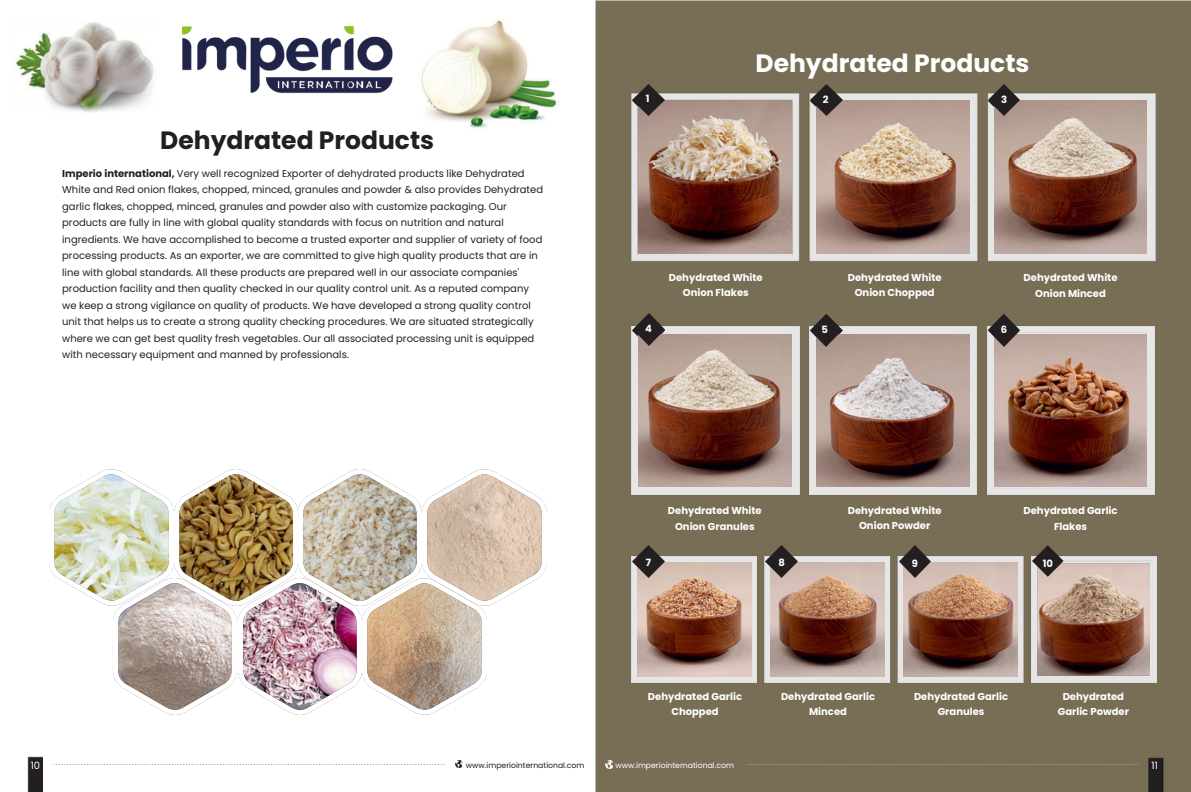
<style>
.page{position:relative;width:1191px;height:792px;background:#fff}
.page>*{position:absolute;margin:0;border:0;box-sizing:border-box;transform-origin:0 0}
.t1{font:700 25px "Poppins";color:#231f20}
.t2{font:700 25px "Poppins";color:#fff}
.t3{font:10px/16.5px "Poppins";color:#231f20}
.t4{font:700 10px/15px "Poppins";color:#fff;text-align:center}
.t5{font:10px "Poppins";color:#fff}
.t6{font:7.7px "Poppins";color:#231f20}
.t7{font:7.7px "Poppins";color:#fff}
.s1{font-weight:700}
</style>
<div class="page">
<img style="left:15px;top:22px;width:139px;height:91px">
<img style="left:421px;top:20px;width:138px;height:108px">
<img style="left:27px;top:756px;width:16px;height:36px">
<div style="left:595px;top:0;width:596px;height:792px;background:#786e55"></div>
<img style="left:994px;top:100px;width:154px;height:154px">
<img style="left:816px;top:100px;width:154px;height:154px">
<img style="left:626px;top:321px;width:534px;height:178px">
<img style="left:628px;top:80px;width:169px;height:179px">
<img style="left:816px;top:333px;width:154px;height:155px">
<img style="left:638px;top:333px;width:154px;height:155px">
<img style="left:983px;top:310px;width:170px;height:183px">
<img style="left:626px;top:551px;width:535px;height:136px">
<img style="left:636px;top:561px;width:116px;height:116px">
<img style="left:769px;top:561px;width:117px;height:116px">
<img style="left:902px;top:561px;width:117px;height:116px">
<img style="left:995px;top:101px;width:152px;height:152px">
<img style="left:817px;top:101px;width:152px;height:152px">
<img style="left:639px;top:101px;width:152px;height:152px">
<img style="left:817px;top:334px;width:152px;height:152px">
<img style="left:639px;top:334px;width:152px;height:152px">
<img style="left:995px;top:334px;width:152px;height:152px">
<img style="left:637px;top:562px;width:114px;height:114px">
<img style="left:770px;top:562px;width:114px;height:114px">
<img style="left:903px;top:562px;width:114px;height:114px">
<img style="left:633px;top:546px;width:31px;height:31px">
<img style="left:766px;top:546px;width:31px;height:31px">
<img style="left:899px;top:546px;width:32px;height:31px">
<img style="left:1027px;top:541px;width:129px;height:141px">
<img style="left:49px;top:469px;width:245px;height:103px">
<img style="left:50px;top:469px;width:124px;height:137px">
<img style="left:294px;top:469px;width:129px;height:103px">
<img style="left:423px;top:469px;width:124px;height:137px">
<img style="left:109px;top:572px;width:124px;height:143px">
<img style="left:233px;top:572px;width:255px;height:143px">
<svg style="left:217px;top:764px;width:225px;height:1px"></svg>
<img style="left:363px;top:577px;width:123px;height:138px">
<svg style="left:455px;top:760px;width:8px;height:8px"></svg>
<svg style="left:606px;top:761px;width:7px;height:7px"></svg>
<svg style="left:750px;top:764px;width:225px;height:1px"></svg>
<img style="left:182px;top:26px;width:211px;height:68px">
<img style="left:633px;top:84px;width:31px;height:32px">
<img style="left:633px;top:314px;width:32px;height:31px">
<img style="left:810px;top:315px;width:32px;height:31px">
<img style="left:988px;top:315px;width:32px;height:31px">
<img style="left:988px;top:84px;width:32px;height:32px">
<img style="left:811px;top:84px;width:31px;height:32px">
<p class="t1" style="left:160px;top:123px;width:275px">Dehydrated Products</p>
<p class="t3" style="left:62px;top:165px;width:482px"><span class="s1">Imperio international,</span> Very well recognized Exporter of dehydrated products like Dehydrated White and Red onion flakes, chopped, minced, granules and powder &amp; also provides Dehydrated garlic flakes, chopped, minced, granules and powder also with customize packaging. Our products are fully in line with global quality standards with focus on nutrition and natural ingredients. We have accomplished to become a trusted exporter and supplier of variety of food processing products. As an exporter, we are committed to give high quality products that are in line with global standards. All these products are prepared well in our associate companies' production facility and then quality checked in our quality control unit. As a reputed company we keep a strong vigilance on quality of products. We have developed a strong quality control unit that helps us to create a strong quality checking procedures. We are situated strategically where we can get best quality fresh vegetables. Our all associated processing unit is equipped with necessary equipment and manned by professionals.</p>
<p class="t2" style="left:756px;top:45px;width:275px">Dehydrated Products</p>
<p class="t4" style="left:824px;top:96px;width:7px">2</p>
<p class="t4" style="left:1001px;top:96px;width:8px">3</p>
<p class="t4" style="left:646px;top:91px;width:5px">1</p>
<p class="t4" style="left:823px;top:92px;width:7px">2</p>
<p class="t4" style="left:1001px;top:92px;width:8px">3</p>
<p class="t4" style="left:647px;top:95px;width:5px">1</p>
<p class="t4" style="left:669px;top:270px;width:95px">Dehydrated White<br>Onion Flakes</p>
<h2 class="t4" style="left:848px;top:270px;width:95px">Dehydrated White<br>Onion Chopped</h2>
<p class="t4" style="left:645px;top:321px;width:8px">4</p>
<p class="t4" style="left:821px;top:322px;width:8px">5</p>
<p class="t4" style="left:1001px;top:322px;width:8px">6</p>
<p class="t4" style="left:1001px;top:325px;width:8px">6</p>
<h2 class="t4" style="left:823px;top:325px;width:8px">5</h2>
<p class="t4" style="left:645px;top:325px;width:8px">4</p>
<p class="t4" style="left:1024px;top:270px;width:95px">Dehydrated White</p>
<p class="t4" style="left:1035px;top:286px;width:72px">Onion Minced</p>
<p class="t5" style="left:31px;top:758px;width:11px">10</p>
<p class="t4" style="left:646px;top:555px;width:7px">7</p>
<p class="t4" style="left:668px;top:503px;width:95px">Dehydrated White</p>
<h2 class="t4" style="left:675px;top:519px;width:81px">Onion Granules</h2>
<h2 class="t4" style="left:779px;top:555px;width:8px">8</h2>
<p class="t4" style="left:848px;top:503px;width:95px">Dehydrated White<br>Onion Powder</p>
<p class="t4" style="left:912px;top:556px;width:8px">9</p>
<p class="t4" style="left:1024px;top:503px;width:96px">Dehydrated Garlic</p>
<p class="t4" style="left:1054px;top:519px;width:35px">Flakes</p>
<p class="t4" style="left:1043px;top:556px;width:12px">10</p>
<p class="t4" style="left:648px;top:689px;width:96px">Dehydrated Garlic<br>Chopped</p>
<h2 class="t6" style="left:466px;top:760px;width:120px">www.imperiointernational.com</h2>
<h2 class="t7" style="left:616px;top:760px;width:120px">www.imperiointernational.com</h2>
<h2 class="t4" style="left:781px;top:689px;width:96px">Dehydrated Garlic<br>Minced</h2>
<p class="t4" style="left:914px;top:689px;width:96px">Dehydrated Garlic<br>Granules</p>
<p class="t4" style="left:1063px;top:689px;width:63px">Dehydrated</p>
<p class="t4" style="left:1058px;top:704px;width:73px">Garlic Powder</p>
<p class="t5" style="left:1152px;top:758px;width:8px">11</p>
</div>
